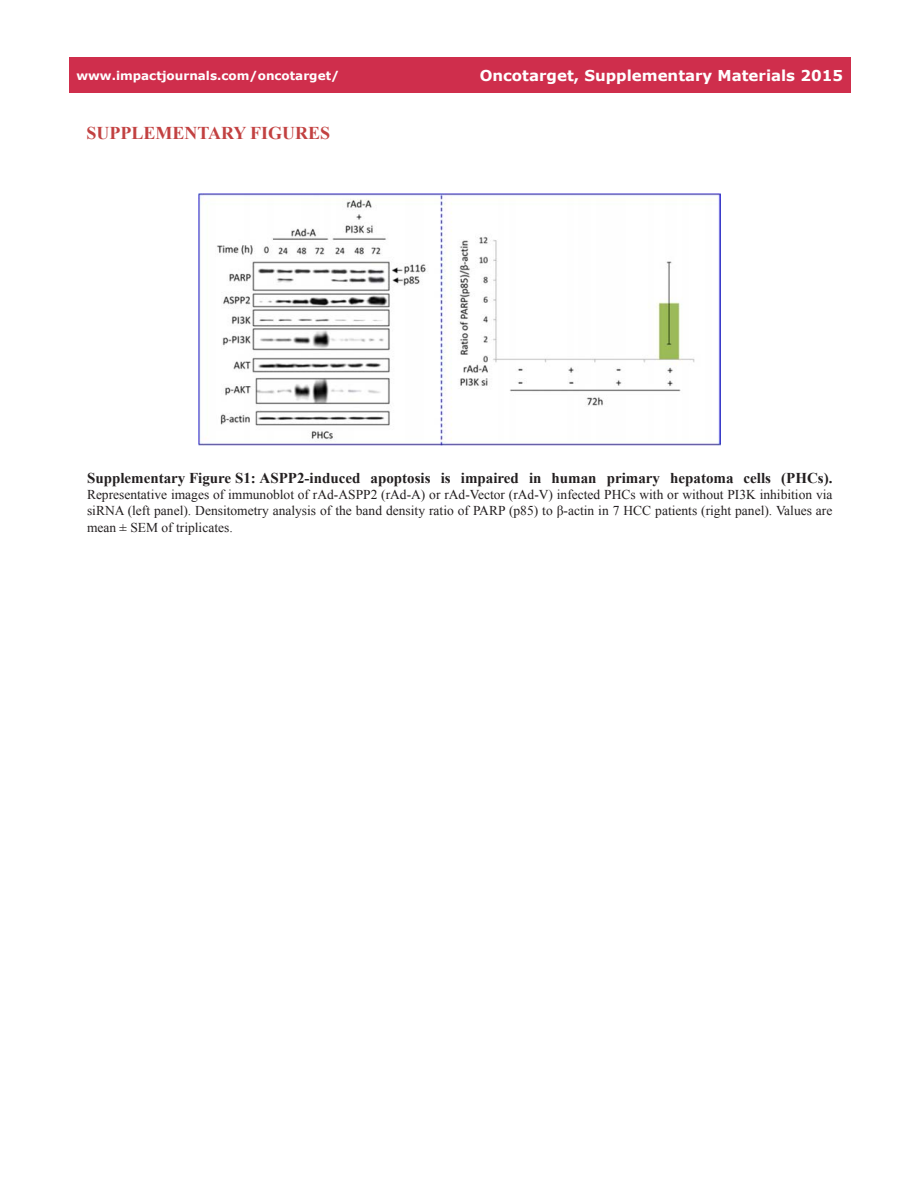
<style>
.page{position:relative;width:918px;height:1188px;background:#fff}
.page>*{position:absolute;margin:0;border:0;box-sizing:border-box;transform-origin:0 0}
.Heading{font:700 18px "Times New Roman";color:#c24141}
.t1{font:700 15px "Times New Roman";color:#231f20}
.t2{font:700 15px "Verdana";color:#fff}
.t3{font:13.5px/16.2px "Times New Roman";color:#231f20;text-align:justify}
.t4{font:700 12px "Verdana";color:#fff}
</style>
<div class="page">
<div style="left:69px;top:57px;width:781px;height:36px;background:#cf2e4c"></div>
<img style="left:199px;top:194px;width:522px;height:251px">
<p class="t4" style="left:76px;top:67px;width:264px">www.impactjournals.com/oncotarget/</p>
<p class="t2" style="left:480px;top:65px;width:365px">Oncotarget, Supplementary Materials 2015</p>
<p class="Heading" style="left:86px;top:120px;width:245px">SUPPLEMENTARY FIGURES</p>
<p class="t1" style="left:87px;top:468px;width:747px">Supplementary Figure S1: ASPP2-induced apoptosis is impaired in human primary hepatoma cells (PHCs).</p>
<p class="t3" style="left:87px;top:486px;width:747px">Representative images of immunoblot of rAd-ASPP2 (rAd-A) or rAd-Vector (rAd-V) infected PHCs with or without PI3K inhibition via siRNA (left panel). Densitometry analysis of the band density ratio of PARP (p85) to β-actin in 7 HCC patients (right panel). Values are mean ± SEM of triplicates.</p>
</div>
